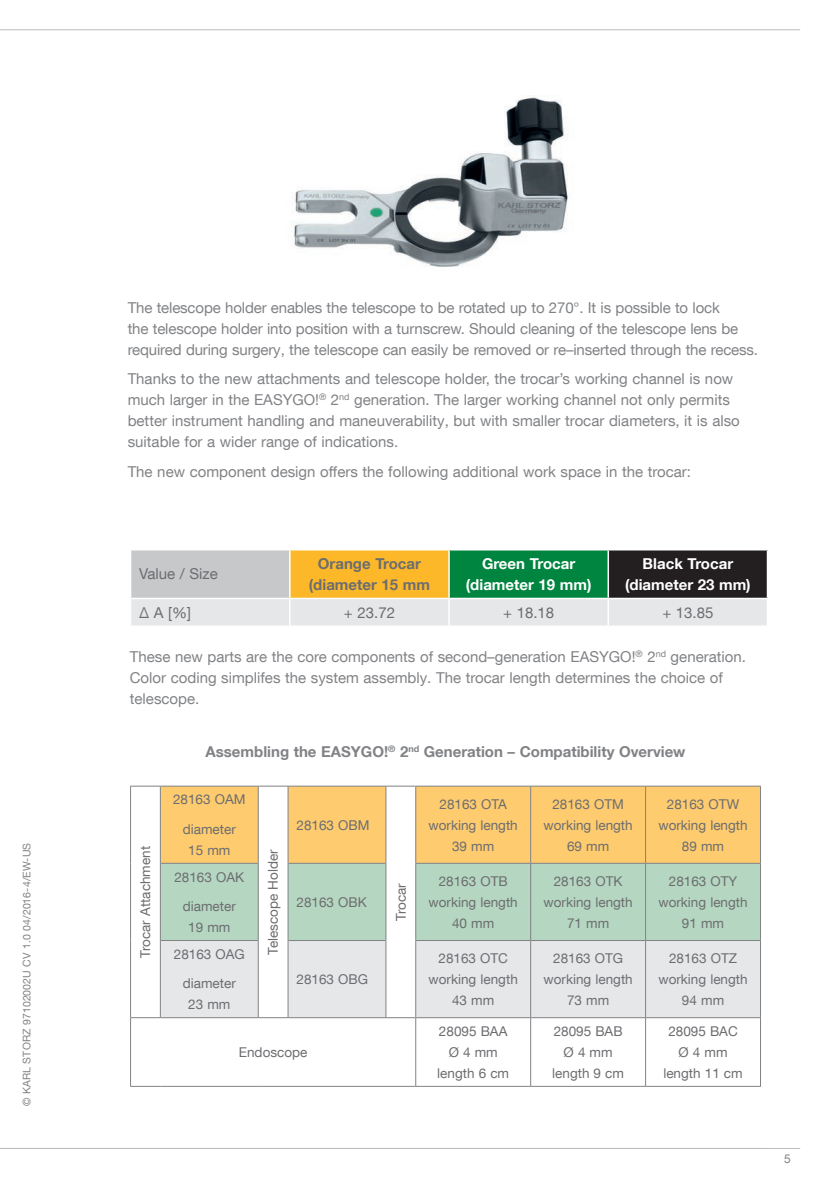
<style>
.page{position:relative;width:830px;height:1191px;background:#fff}
.page>*{position:absolute;margin:0;border:0;box-sizing:border-box;transform-origin:0 0}
.t1{font:15px/21px "KS Helvetica Neue";color:#808285}
.t2{font:700 15px "KS Helvetica Neue";color:#808285}
.t3{font:700 15px/21px "KS Helvetica Neue";color:#fff;text-align:center}
.t4{font:15px "KS Helvetica Neue";color:#6c6d70}
.t5{font:700 15px/21px "KS Helvetica Neue";color:#6c6d70;text-align:center}
.t6{font:13.5px/21px "KS Helvetica Neue";color:#6c6d70;text-align:center}
.t7{font:12px "KS Helvetica Neue";color:#808285}
.t8{font:10.5px "KS Helvetica Neue";letter-spacing:.01em;color:#808285}
</style>
<div class="page">
<hr style="left:0;top:29px;width:799px;height:1px;background:#bcbdc0">
<hr style="left:0;top:1148px;width:799px;height:1px;background:#bcbdc0">
<img style="left:294px;top:96px;width:274px;height:171px">
<div style="left:130px;top:550px;width:160px;height:48px;background:#c7c8ca"></div>
<div style="left:290px;top:550px;width:159px;height:48px;background:#fcb828"></div>
<div style="left:449px;top:550px;width:159px;height:48px;background:#008540"></div>
<div style="left:608px;top:550px;width:159px;height:48px;background:#231f20"></div>
<hr style="left:130px;top:550px;width:1px;height:48px;background:#fff">
<hr style="left:289px;top:550px;width:1px;height:48px;background:#fff">
<hr style="left:448px;top:550px;width:1px;height:48px;background:#fff">
<hr style="left:607px;top:550px;width:1px;height:48px;background:#fff">
<hr style="left:766px;top:550px;width:1px;height:48px;background:#fff">
<div style="left:131px;top:598px;width:636px;height:27px;background:#e6e7e9"></div>
<svg style="left:131px;top:786px;width:628px;height:300px"></svg>
<svg style="left:161px;top:786px;width:598px;height:77px;background:#fcce7c"></svg>
<svg style="left:161px;top:863px;width:598px;height:77px;background:#bcd9c5"></svg>
<svg style="left:161px;top:940px;width:598px;height:77px;background:#e8e8ea"></svg>
<hr style="left:288px;top:863px;width:97px;height:1px;background:#808285">
<hr style="left:416px;top:863px;width:114px;height:1px;background:#808285">
<hr style="left:530px;top:863px;width:115px;height:1px;background:#808285">
<hr style="left:645px;top:863px;width:114px;height:1px;background:#808285">
<hr style="left:288px;top:940px;width:97px;height:1px;background:#808285">
<hr style="left:416px;top:940px;width:114px;height:1px;background:#808285">
<hr style="left:530px;top:940px;width:115px;height:1px;background:#808285">
<hr style="left:645px;top:940px;width:114px;height:1px;background:#808285">
<svg style="left:131px;top:1017px;width:29px;height:1px"></svg>
<hr style="left:160px;top:1017px;width:98px;height:1px;background:#808285">
<hr style="left:258px;top:1017px;width:30px;height:1px;background:#808285">
<hr style="left:288px;top:1017px;width:98px;height:1px;background:#808285">
<svg style="left:386px;top:1017px;width:29px;height:1px"></svg>
<hr style="left:416px;top:1017px;width:114px;height:1px;background:#808285">
<hr style="left:530px;top:1017px;width:115px;height:1px;background:#808285">
<hr style="left:645px;top:1017px;width:114px;height:1px;background:#808285">
<hr style="left:130px;top:785px;width:30px;height:1px;background:#808285">
<hr style="left:130px;top:786px;width:1px;height:77px;background:#808285">
<hr style="left:130px;top:863px;width:1px;height:77px;background:#808285">
<hr style="left:130px;top:940px;width:1px;height:77px;background:#808285">
<hr style="left:258px;top:785px;width:30px;height:1px;background:#808285">
<hr style="left:288px;top:785px;width:98px;height:1px;background:#808285">
<svg style="left:386px;top:785px;width:29px;height:1px"></svg>
<hr style="left:415px;top:785px;width:115px;height:1px;background:#808285">
<hr style="left:530px;top:785px;width:115px;height:1px;background:#808285">
<hr style="left:645px;top:785px;width:115px;height:1px;background:#808285">
<hr style="left:130px;top:1017px;width:1px;height:69px;background:#808285">
<hr style="left:130px;top:1086px;width:30px;height:1px;background:#808285">
<hr style="left:160px;top:1086px;width:98px;height:1px;background:#808285">
<hr style="left:258px;top:1086px;width:30px;height:1px;background:#808285">
<hr style="left:288px;top:1086px;width:98px;height:1px;background:#808285">
<svg style="left:386px;top:1086px;width:29px;height:1px"></svg>
<hr style="left:415px;top:1086px;width:115px;height:1px;background:#808285">
<hr style="left:530px;top:1086px;width:115px;height:1px;background:#808285">
<hr style="left:645px;top:1086px;width:115px;height:1px;background:#808285">
<hr style="left:160px;top:785px;width:98px;height:1px;background:#808285">
<hr style="left:160px;top:786px;width:1px;height:77px;background:#808285">
<hr style="left:258px;top:786px;width:1px;height:77px;background:#808285">
<hr style="left:287px;top:786px;width:1px;height:77px;background:#808285">
<hr style="left:161px;top:863px;width:97px;height:1px;background:#808285">
<hr style="left:161px;top:940px;width:97px;height:1px;background:#808285">
<hr style="left:385px;top:786px;width:1px;height:77px;background:#808285">
<hr style="left:415px;top:786px;width:1px;height:77px;background:#808285">
<hr style="left:530px;top:786px;width:1px;height:77px;background:#808285">
<hr style="left:645px;top:786px;width:1px;height:77px;background:#808285">
<hr style="left:759px;top:786px;width:1px;height:77px;background:#808285">
<hr style="left:160px;top:863px;width:1px;height:77px;background:#808285">
<hr style="left:258px;top:863px;width:1px;height:77px;background:#808285">
<hr style="left:287px;top:863px;width:1px;height:77px;background:#808285">
<hr style="left:385px;top:863px;width:1px;height:77px;background:#808285">
<hr style="left:415px;top:863px;width:1px;height:77px;background:#808285">
<hr style="left:530px;top:863px;width:1px;height:77px;background:#808285">
<hr style="left:645px;top:863px;width:1px;height:77px;background:#808285">
<hr style="left:759px;top:863px;width:1px;height:77px;background:#808285">
<hr style="left:160px;top:940px;width:1px;height:77px;background:#808285">
<hr style="left:258px;top:940px;width:1px;height:77px;background:#808285">
<hr style="left:287px;top:940px;width:1px;height:77px;background:#808285">
<hr style="left:385px;top:940px;width:1px;height:77px;background:#808285">
<hr style="left:415px;top:940px;width:1px;height:77px;background:#808285">
<hr style="left:530px;top:940px;width:1px;height:77px;background:#808285">
<hr style="left:645px;top:940px;width:1px;height:77px;background:#808285">
<hr style="left:759px;top:940px;width:1px;height:77px;background:#808285">
<hr style="left:415px;top:1017px;width:1px;height:69px;background:#808285">
<hr style="left:530px;top:1017px;width:1px;height:69px;background:#808285">
<hr style="left:645px;top:1017px;width:1px;height:69px;background:#808285">
<hr style="left:759px;top:1017px;width:1px;height:69px;background:#808285">
<p class="t8" style="left:20px;top:1106px;width:264px;rotate:-90deg">© KARL STORZ 97102002U CV 1.0 04/2016-4/EW-US</p>
<p class="t1" style="left:128px;top:296px;width:631px">The telescope holder enables the telescope to be rotated up to 270°. It is possible to lock<br>the telescope holder into position with a turnscrew. Should cleaning of the telescope lens be required during surgery, the telescope can easily be removed or re–inserted through the recess.</p>
<p class="t1" style="left:128px;top:368px;width:613px">Thanks to the new attachments and telescope holder, the trocar’s working channel is now much larger in the EASYGO!<sup>®</sup> 2<sup>nd</sup> generation. The larger working channel not only permits better instrument handling and maneuverability, but with smaller trocar diameters, it is also suitable for a wider range of indications.</p>
<p class="t1" style="left:128px;top:460px;width:564px">The new component design offers the following additional work space in the trocar:</p>
<p class="t4" style="left:139px;top:565px;width:80px">Value / Size</p>
<p class="t5" style="left:309px;top:552px;width:123px">Orange Trocar (diameter 15 mm</p>
<p class="t3" style="left:465px;top:552px;width:127px">Green Trocar (diameter 19 mm)</p>
<p class="t3" style="left:624px;top:552px;width:127px">Black Trocar (diameter 23 mm)</p>
<p class="t4" style="left:139px;top:603px;width:53px">Δ A [%]</p>
<p class="t4" style="left:344px;top:603px;width:53px">+ 23.72</p>
<p class="t4" style="left:503px;top:603px;width:53px">+ 18.18</p>
<p class="t4" style="left:662px;top:603px;width:53px">+ 13.85</p>
<p class="t1" style="left:130px;top:645px;width:617px">These new parts are the core components of second–generation EASYGO!<sup>®</sup> 2<sup>nd</sup> generation.<br>Color coding simplifes the system assembly. The trocar length determines the choice of telescope.</p>
<p class="t2" style="left:205px;top:742px;width:481px">Assembling the EASYGO!<sup>®</sup> 2<sup>nd</sup> Generation – Compatibility Overview</p>
<p class="t6" style="left:135px;top:957px;width:113px;rotate:-90deg">Trocar Attachment</p>
<p class="t6" style="left:173px;top:784px;width:74px;line-height:29.5px">28163 OAM diameter</p>
<p class="t6" style="left:188px;top:839px;width:44px">15 mm</p>
<p class="t6" style="left:262px;top:954px;width:107px;rotate:-90deg">Telescope Holder</p>
<p class="t6" style="left:174px;top:861px;width:71px;line-height:29.5px">28163 OAK diameter</p>
<p class="t6" style="left:188px;top:916px;width:44px">19 mm</p>
<p class="t6" style="left:174px;top:938px;width:72px;line-height:29.5px">28163 OAG diameter</p>
<p class="t6" style="left:188px;top:993px;width:44px">23 mm</p>
<p class="t6" style="left:296px;top:814px;width:74px">28163 OBM</p>
<p class="t6" style="left:296px;top:891px;width:72px">28163 OBK</p>
<p class="t6" style="left:296px;top:968px;width:73px">28163 OBG</p>
<p class="t6" style="left:239px;top:1041px;width:70px">Endoscope</p>
<p class="t6" style="left:390px;top:920px;width:39px;rotate:-90deg">Trocar</p>
<p class="t6" style="left:428px;top:793px;width:91px">28163 OTA working length<br>39 mm</p>
<p class="t6" style="left:543px;top:793px;width:91px">28163 OTM working length<br>69 mm</p>
<p class="t6" style="left:658px;top:793px;width:91px">28163 OTW working length<br>89 mm</p>
<p class="t6" style="left:428px;top:870px;width:91px">28163 OTB working length<br>40 mm</p>
<p class="t6" style="left:543px;top:870px;width:91px">28163 OTK working length<br>71 mm</p>
<p class="t6" style="left:658px;top:870px;width:91px">28163 OTY working length<br>91 mm</p>
<p class="t6" style="left:428px;top:947px;width:91px">28163 OTC working length<br>43 mm</p>
<p class="t6" style="left:543px;top:947px;width:91px">28163 OTG working length<br>73 mm</p>
<p class="t6" style="left:658px;top:947px;width:91px">28163 OTZ working length<br>94 mm</p>
<p class="t6" style="left:437px;top:1020px;width:73px">28095 BAA<br>Ø 4 mm length 6 cm</p>
<p class="t6" style="left:552px;top:1020px;width:73px">28095 BAB<br>Ø 4 mm length 9 cm</p>
<p class="t6" style="left:663px;top:1020px;width:81px">28095 BAC<br>Ø 4 mm length 11 cm</p>
<p class="t7" style="left:783px;top:1151px;width:8px">5</p>
</div>
